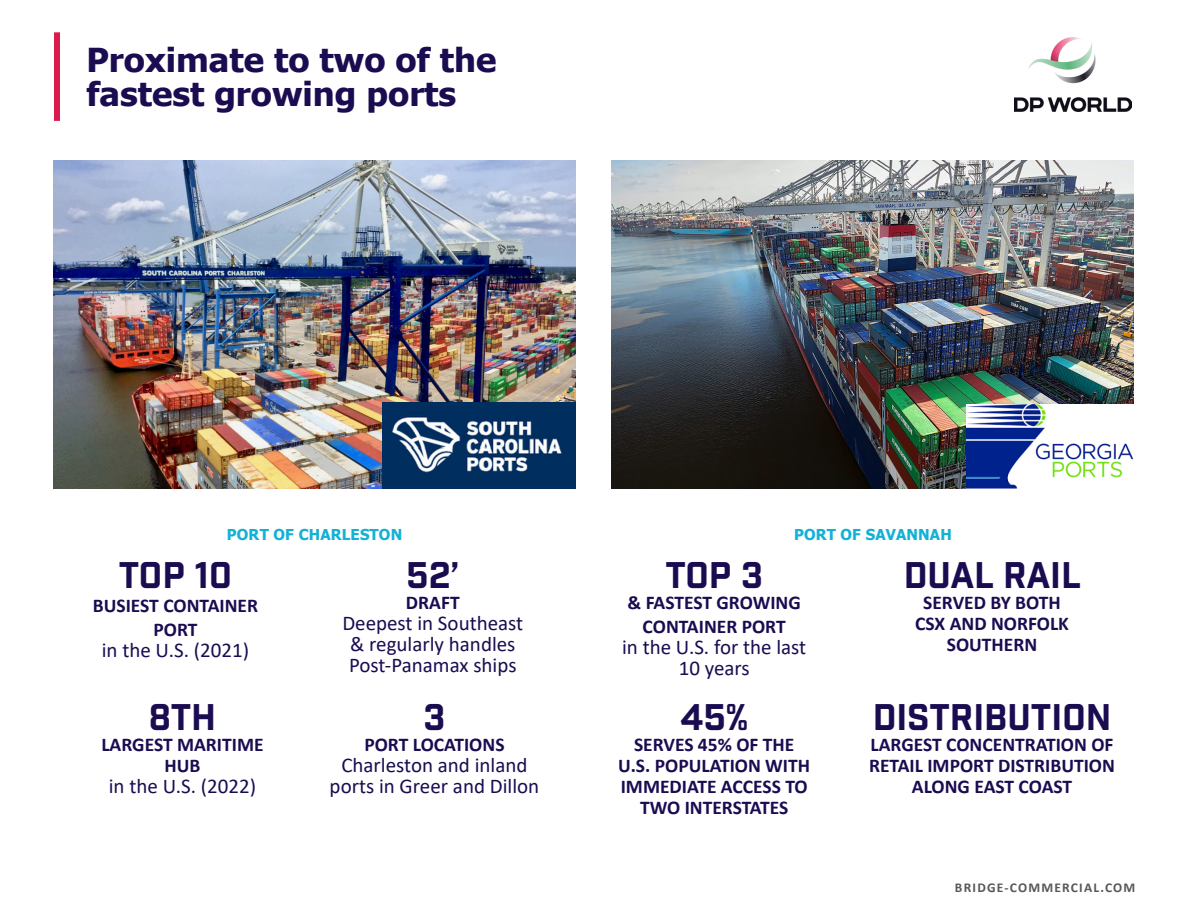
<style>
.page{position:relative;width:1188px;height:918px;background:#fff}
.page>*{position:absolute;margin:0;border:0;box-sizing:border-box;transform-origin:0 0}
.t1{font:36px "Industry Inc Base";color:#1b0c51}
.t2{font:700 33px/34.5px "Tahoma";color:#1b0c51;scale:1.04 1}
.t3{font:21px/21px "Calibri";color:#1b0c51;text-align:center}
.t4{font:700 19.5px/21px "Calibri";color:#1b0c51;text-align:center}
.t5{font:700 15px "Tahoma";letter-spacing:.01em;color:#13b1d6}
.t6{font:700 13.5px "Calibri";letter-spacing:.09em;color:#57585a}
</style>
<div class="page">
<img style="left:612px;top:161px;width:522px;height:328px">
<img style="left:967px;top:405px;width:167px;height:84px">
<img style="left:54px;top:161px;width:522px;height:328px">
<img style="left:382px;top:403px;width:194px;height:86px">
<img style="left:1014px;top:38px;width:118px;height:73px">
<div style="left:54px;top:32px;width:6px;height:89px;background:#db1b4d"></div>
<h2 class="t2" style="left:86px;top:44px;width:396px">Proximate to two of the fastest growing ports</h2>
<p class="t5" style="left:227px;top:524px;width:177px">PORT OF CHARLESTON</p>
<p class="t5" style="left:794px;top:524px;width:159px">PORT OF SAVANNAH</p>
<h1 class="t1" style="left:119px;top:553px;width:115px">TOP 10</h1>
<p class="t4" style="left:93px;top:593px;width:167px;line-height:24px">BUSIEST CONTAINER<br>PORT</p>
<p class="t3" style="left:102px;top:639px;width:149px">in the U.S. (2021)</p>
<h1 class="t1" style="left:149px;top:696px;width:69px">8th</h1>
<p class="t4" style="left:101px;top:734px;width:164px">LARGEST MARITIME<br>HUB</p>
<p class="t3" style="left:109px;top:775px;width:149px">in the U.S. (2022)</p>
<h1 class="t1" style="left:406px;top:553px;width:55px">52’</h1>
<p class="t4" style="left:406px;top:592px;width:55px">DRAFT</p>
<p class="t3" style="left:342px;top:612px;width:183px">Deepest in Southeast &amp; regularly handles<br>Post-Panamax ships</p>
<h1 class="t1" style="left:424px;top:695px;width:23px">3</h1>
<p class="t4" style="left:364px;top:734px;width:142px">PORT LOCATIONS</p>
<p class="t3" style="left:330px;top:754px;width:211px">Charleston and inland ports in Greer and Dillon</p>
<h1 class="t1" style="left:666px;top:553px;width:99px">TOP 3</h1>
<p class="t4" style="left:628px;top:590px;width:175px;line-height:24px">&amp; FASTEST GROWING<br>CONTAINER PORT</p>
<p class="t3" style="left:622px;top:636px;width:186px">in the U.S. for the last<br>10 years</p>
<h1 class="t1" style="left:680px;top:696px;width:70px">45%</h1>
<p class="t4" style="left:618px;top:734px;width:193px">SERVES 45% OF THE<br>U.S. POPULATION WITH<br>IMMEDIATE ACCESS TO<br>TWO INTERSTATES</p>
<h1 class="t1" style="left:904px;top:553px;width:179px">DUAL RAIL</h1>
<p class="t4" style="left:915px;top:592px;width:155px">SERVED BY BOTH<br>CSX AND NORFOLK<br>SOUTHERN</p>
<h1 class="t1" style="left:873px;top:696px;width:240px">DISTRIBUTION</h1>
<p class="t4" style="left:869px;top:734px;width:247px">LARGEST CONCENTRATION OF<br>RETAIL IMPORT DISTRIBUTION<br>ALONG EAST COAST</p>
<p class="t6" style="left:955px;top:878px;width:182px">BRIDGE-COMMERCIAL.COM</p>
</div>
